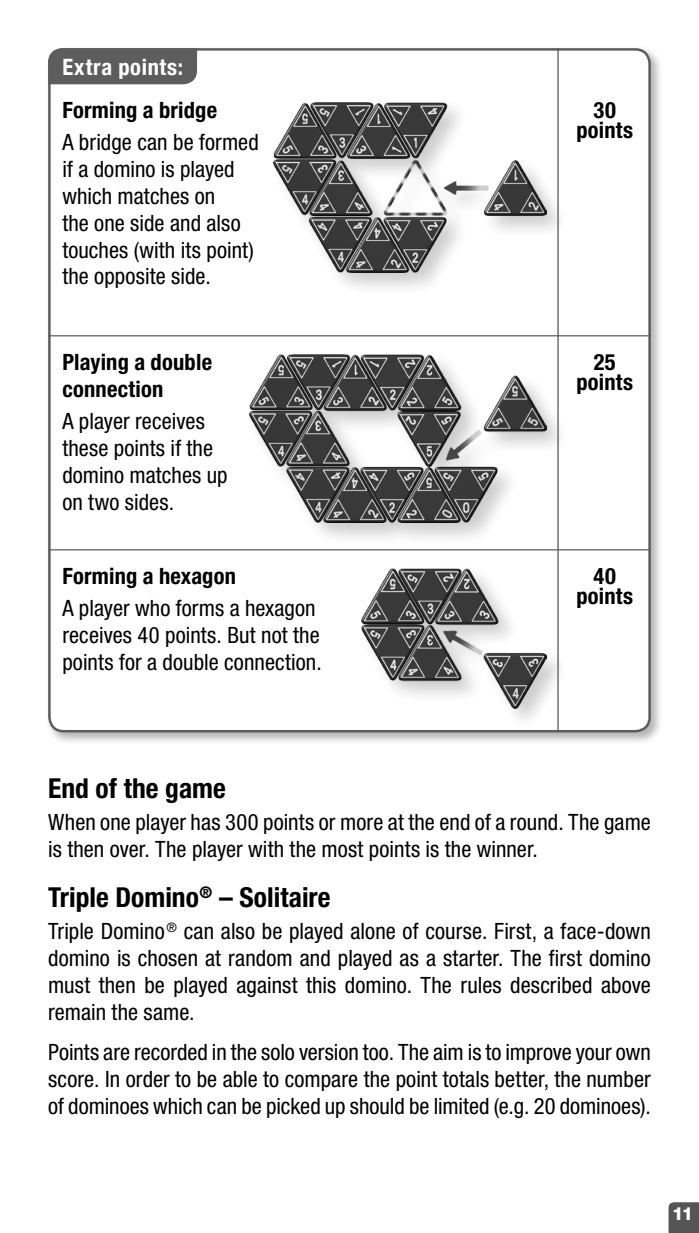
<style>
.page{position:relative;width:699px;height:1233px;background:#fff}
.page>*{position:absolute;margin:0;border:0;box-sizing:border-box;transform-origin:0 0}
.t1{font:700 condensed 27.5px "Helvetica Neue LT Std";color:#000}
.t2{font:condensed 22.5px/26.8px "Helvetica Neue LT Std";letter-spacing:.005em;color:#000}
.t3{font:700 condensed 22.5px/20px "Helvetica Neue LT Std";letter-spacing:.01em;color:#000;text-align:center}
.t4{font:700 condensed 22.5px "Helvetica Neue";letter-spacing:.035em;color:#fff}
.t5{font:800 18px "Helvetica Neue LT Std";color:#fff}
</style>
<div class="page">
<div style="left:45px;top:45px;width:618px;height:700px;background:#000;opacity:.3"></div>
<div style="left:49px;top:49px;width:600px;height:682px;background:#fff;border-radius:14px"></div>
<hr style="left:48px;top:335px;width:602px;height:1px;background:#5d5d5d">
<hr style="left:48px;top:549px;width:602px;height:1px;background:#5d5d5d">
<div style="left:246px;top:350px;width:324px;height:196px;background:#000;opacity:.2"></div>
<img style="left:250px;top:354px;width:296px;height:168px">
<div style="left:270px;top:98px;width:300px;height:199px;background:#000;opacity:.2"></div>
<img style="left:273px;top:102px;width:273px;height:171px">
<div style="left:358px;top:564px;width:211px;height:167px;background:#000;opacity:.2"></div>
<img style="left:361px;top:568px;width:185px;height:140px">
<hr style="left:557px;top:48px;width:1px;height:684px;background:#555">
<svg style="left:47px;top:47px;width:151px;height:39px;background:#6c6c6c"></svg>
<svg style="left:668px;top:1202px;width:31px;height:31px"></svg>
<p class="t4" style="left:62px;top:48px;width:122px">Extra points:</p>
<p class="t3" style="left:62px;top:100px;width:156px">Forming a bridge</p>
<p class="t2" style="left:62px;top:128px;width:198px">A bridge can be formed if a domino is played which matches on<br>the one side and also touches (with its point) the opposite side.</p>
<p class="t3" style="left:62px;top:348px;width:151px;line-height:26.8px;text-align:left">Playing a double connection</p>
<p class="t2" style="left:62px;top:407px;width:167px">A player receives these points if the domino matches up on two sides.</p>
<p class="t3" style="left:62px;top:566px;width:175px">Forming a hexagon</p>
<p class="t2" style="left:62px;top:594px;width:261px">A player who forms a hexagon receives 40 points. But not the points for a double connection.</p>
<p class="t3" style="left:576px;top:100px;width:58px">30 points</p>
<p class="t3" style="left:576px;top:352px;width:58px">25 points</p>
<p class="t3" style="left:576px;top:566px;width:58px">40 points</p>
<p class="t1" style="left:48px;top:771px;width:179px">End of the game</p>
<p class="t2" style="left:48px;top:808px;width:604px">When one player has 300 points or more at the end of a round. The game is then over. The player with the most points is the winner.</p>
<p class="t1" style="left:48px;top:880px;width:284px">Triple Domino<sup>®</sup> – Solitaire</p>
<p class="t2" style="left:48px;top:917px;width:604px;text-align:justify">Triple Domino <sup>®</sup> can also be played alone of course. First, a face-down domino is chosen at random and played as a starter. The first domino must then be played against this domino. The rules described above remain the same.</p>
<p class="t2" style="left:48px;top:1038px;width:604px;text-align:justify">Points are recorded in the solo version too. The aim is to improve your own score. In order to be able to compare the point totals better, the number of dominoes which can be picked up should be limited (e.g. 20 dominoes).</p>
<p class="t5" style="left:672px;top:1202px;width:22px">11</p>
</div>
